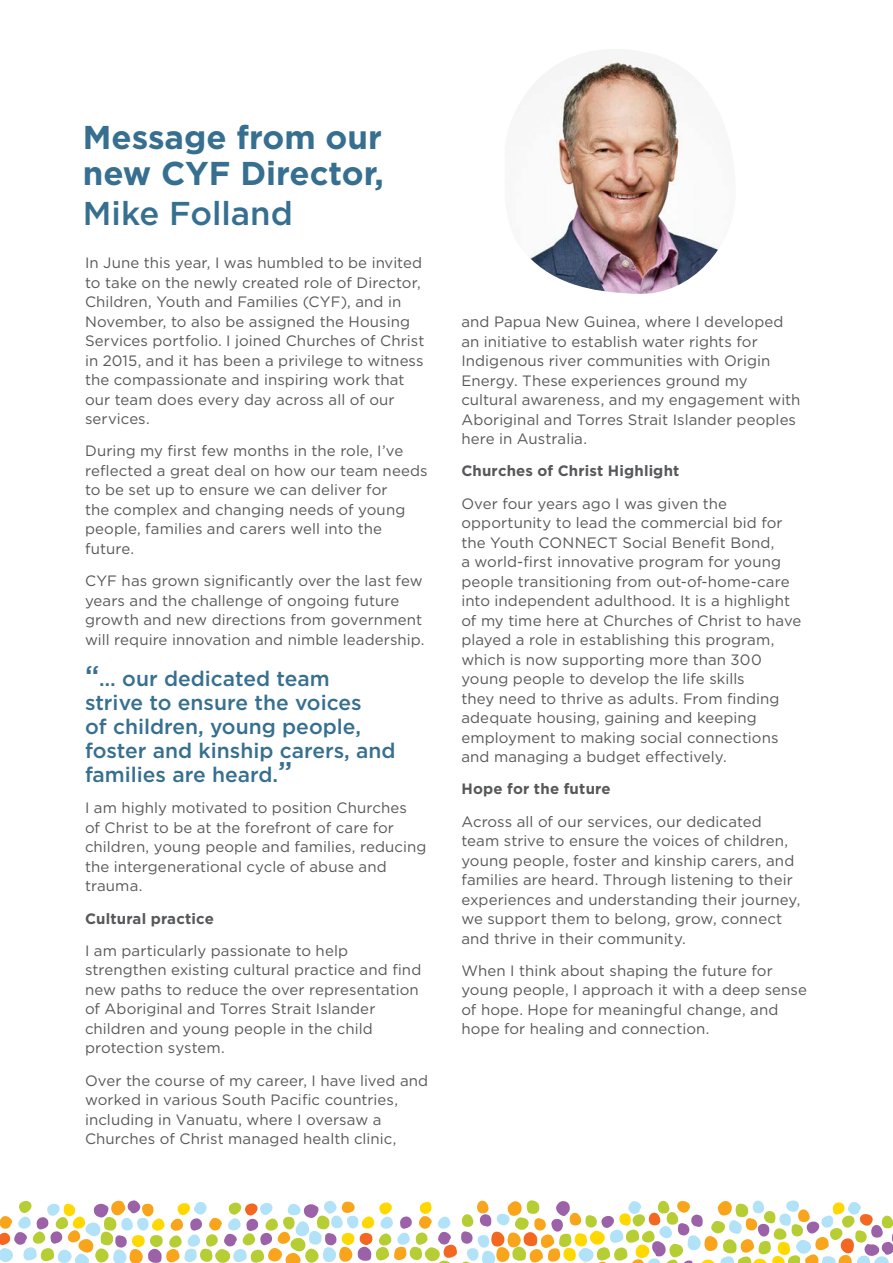
<style>
.page{position:relative;width:893px;height:1263px;background:#fff}
.page>*{position:absolute;margin:0;border:0;box-sizing:border-box;transform-origin:0 0}
.t1{font:700 33px/36px "Gotham";color:#366f90}
.t2{font:500 33px "Gotham";color:#366f90}
.Body{font:500 21px/24px "Gotham";color:#366f90}
.Body-2{font:15px/19.5px "Gotham";letter-spacing:.005em;color:#57585a}
.Body-3{font:700 15px "Gotham";letter-spacing:.015em;color:#57585a}
.s1{font-size:28.5px}
</style>
<div class="page">
<img style="left:528px;top:57px;width:190px;height:237px">
<svg style="left:0;top:1200px;width:893px;height:63px"></svg>
<p class="t1" style="left:83px;top:119px;width:302px">Message from our new CYF Director,</p>
<p class="t2" style="left:83px;top:192px;width:211px">Mike Folland</p>
<p class="Body-2" style="left:85px;top:253px;width:341px">In June this year, I was humbled to be invited to take on the newly created role of Director, Children, Youth and Families (CYF), and in November, to also be assigned the Housing Services portfolio. I joined Churches of Christ in 2015, and it has been a privilege to witness the compassionate and inspiring work that our team does every day across all of our services.</p>
<p class="Body-2" style="left:85px;top:441px;width:344px">During my first few months in the role, I’ve reflected a great deal on how our team needs to be set up to ensure we can deliver for<br>the complex and changing needs of young people, families and carers well into the future.</p>
<p class="Body-2" style="left:85px;top:571px;width:341px">CYF has grown significantly over the last few years and the challenge of ongoing future growth and new directions from government will require innovation and nimble leadership.</p>
<p class="Body" style="left:85px;top:666px;width:312px"><span class="s1">“</span>… our dedicated team<br>strive to ensure the voices<br>of children, young people, foster and kinship carers, and families are heard.<span class="s1">”</span></p>
<p class="Body-2" style="left:85px;top:798px;width:343px">I am highly motivated to position Churches<br>of Christ to be at the forefront of care for children, young people and families, reducing the intergenerational cycle of abuse and trauma.</p>
<p class="Body-3" style="left:85px;top:908px;width:130px">Cultural practice</p>
<p class="Body-2" style="left:85px;top:940px;width:338px">I am particularly passionate to help strengthen existing cultural practice and find new paths to reduce the over representation of Aboriginal and Torres Strait Islander children and young people in the child protection system.</p>
<p class="Body-2" style="left:85px;top:1070px;width:345px">Over the course of my career, I have lived and worked in various South Pacific countries, including in Vanuatu, where I oversaw a Churches of Christ managed health clinic,</p>
<p class="Body-2" style="left:461px;top:312px;width:341px">and Papua New Guinea, where I developed an initiative to establish water rights for Indigenous river communities with Origin Energy. These experiences ground my cultural awareness, and my engagement with Aboriginal and Torres Strait Islander peoples here in Australia.</p>
<p class="Body-3" style="left:461px;top:461px;width:220px">Churches of Christ Highlight</p>
<p class="Body-2" style="left:461px;top:493px;width:341px">Over four years ago I was given the opportunity to lead the commercial bid for the Youth CONNECT Social Benefit Bond,<br>a world-first innovative program for young people transitioning from out-of-home-care into independent adulthood. It is a highlight of my time here at Churches of Christ to have played a role in establishing this program, which is now supporting more than 300 young people to develop the life skills<br>they need to thrive as adults. From finding adequate housing, gaining and keeping employment to making social connections and managing a budget effectively.</p>
<p class="Body-3" style="left:461px;top:779px;width:151px">Hope for the future</p>
<p class="Body-2" style="left:461px;top:811px;width:340px">Across all of our services, our dedicated team strive to ensure the voices of children, young people, foster and kinship carers, and families are heard. Through listening to their experiences and understanding their journey, we support them to belong, grow, connect and thrive in their community.</p>
<p class="Body-2" style="left:461px;top:960px;width:347px">When I think about shaping the future for young people, I approach it with a deep sense of hope. Hope for meaningful change, and hope for healing and connection.</p>
</div>
